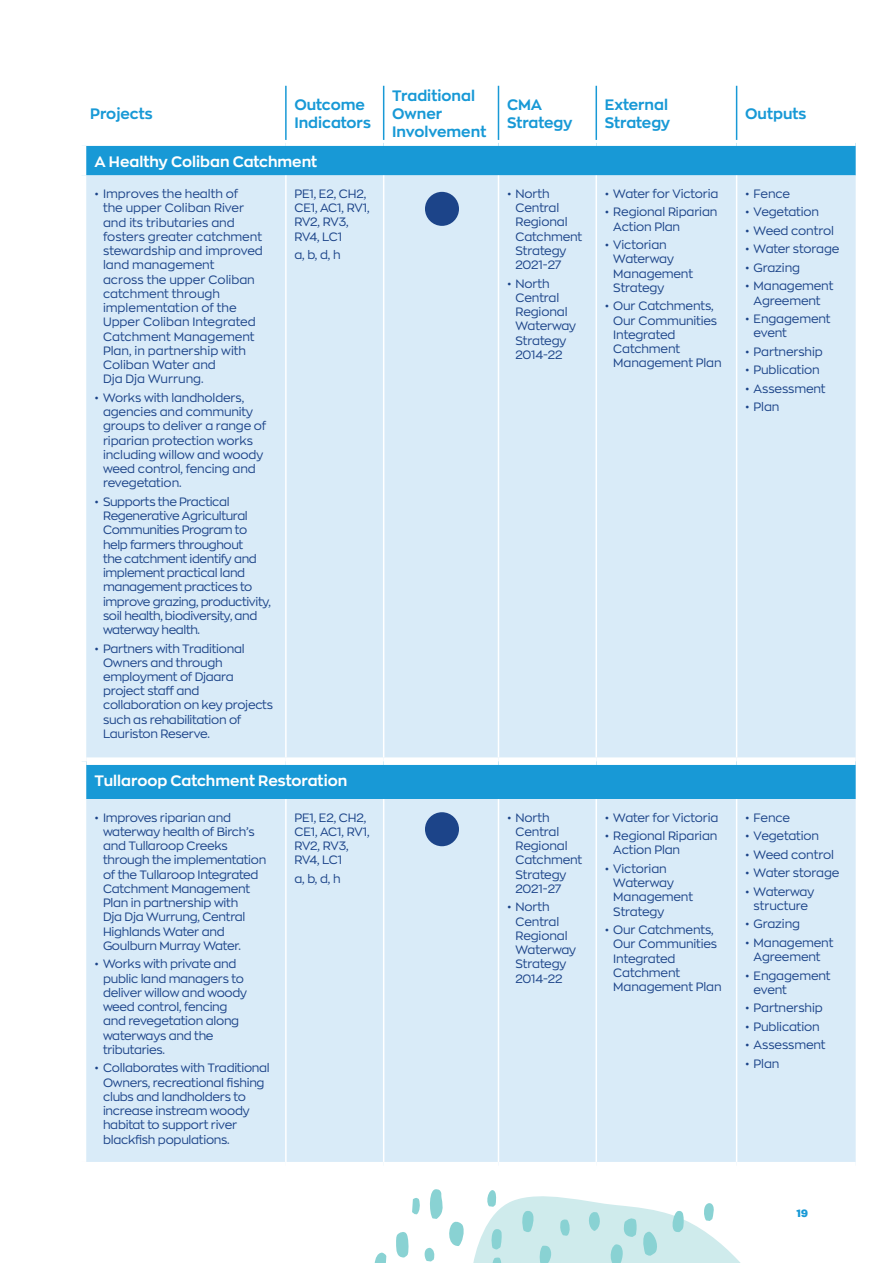
<style>
.page{position:relative;width:893px;height:1263px;background:#fff}
.page>*{position:absolute;margin:0;border:0;box-sizing:border-box;transform-origin:0 0}
.t1{font:700 15px/18px "Zona Pro";color:#1899d6}
.t2{font:700 15px "Zona Pro";color:#fff}
.t3{font:12px/14.2px "Zona Pro";letter-spacing:-.02em;color:#1c4489}
.t4{font:12px/14.2px "Zona Pro";color:#1c4489}
.t5{font:900 10.5px "Zona Pro";color:#1899d6}
</style>
<div class="page">
<div style="left:86px;top:146px;width:770px;height:29px;background:#1899d6"></div>
<div style="left:86px;top:175px;width:770px;height:987px;background:#d9ebf8"></div>
<div style="left:86px;top:757px;width:200px;height:8px;background:#fff"></div>
<div style="left:286px;top:757px;width:98px;height:8px;background:#fff"></div>
<div style="left:384px;top:757px;width:114px;height:8px;background:#fff"></div>
<div style="left:498px;top:757px;width:98px;height:8px;background:#fff"></div>
<div style="left:596px;top:757px;width:141px;height:8px;background:#fff"></div>
<div style="left:737px;top:757px;width:119px;height:8px;background:#fff"></div>
<hr style="left:285px;top:175px;width:2px;height:582px;background:#fff">
<hr style="left:383px;top:175px;width:1px;height:582px;background:#fff">
<hr style="left:498px;top:175px;width:1px;height:582px;background:#fff">
<hr style="left:595px;top:175px;width:2px;height:582px;background:#fff">
<hr style="left:736px;top:175px;width:1px;height:582px;background:#fff">
<hr style="left:285px;top:799px;width:2px;height:363px;background:#fff">
<hr style="left:383px;top:799px;width:1px;height:363px;background:#fff">
<hr style="left:498px;top:799px;width:1px;height:363px;background:#fff">
<hr style="left:595px;top:799px;width:2px;height:363px;background:#fff">
<hr style="left:736px;top:799px;width:1px;height:363px;background:#fff">
<hr style="left:285px;top:86px;width:2px;height:54px;background:#1899d6">
<hr style="left:383px;top:86px;width:1px;height:54px;background:#1899d6">
<hr style="left:498px;top:86px;width:1px;height:54px;background:#1899d6">
<hr style="left:595px;top:86px;width:2px;height:54px;background:#1899d6">
<hr style="left:736px;top:86px;width:1px;height:54px;background:#1899d6">
<div style="left:426px;top:193px;width:31px;height:31px;background:#1c4489;border-radius:50%"></div>
<div style="left:425px;top:192px;width:34px;height:34px;border:3px solid #1c4489;border-radius:50%"></div>
<div style="left:426px;top:814px;width:31px;height:31px;background:#1c4489;border-radius:50%"></div>
<div style="left:425px;top:812px;width:34px;height:34px;border:3px solid #1c4489;border-radius:50%"></div>
<svg style="left:374px;top:1252px;width:12px;height:11px"></svg>
<svg style="left:396px;top:1189px;width:345px;height:74px"></svg>
<p class="t1" style="left:90px;top:104px;width:64px">Projects</p>
<p class="t1" style="left:294px;top:95px;width:78px">Outcome<br>Indicators</p>
<p class="t1" style="left:392px;top:86px;width:96px">Traditional<br>Owner<br>Involvement</p>
<p class="t1" style="left:507px;top:95px;width:67px">CMA<br>Strategy</p>
<p class="t1" style="left:605px;top:95px;width:67px">External<br>Strategy</p>
<p class="t1" style="left:745px;top:104px;width:63px">Outputs</p>
<p class="t2" style="left:95px;top:152px;width:224px">A Healthy Coliban Catchment</p>
<p class="t4" style="left:103px;top:186px;width:161px;text-indent:-9px">• Improves the health of<br>the upper Coliban River and its tributaries and fosters greater catchment stewardship and improved land management<br>across the upper Coliban catchment through implementation of the<br>Upper Coliban Integrated<br>Catchment Management<br>Plan, in partnership with<br>Coliban Water and<br>Dja Dja Wurrung.</p>
<p class="t3" style="left:103px;top:390px;width:165px;text-indent:-9px">• Works with landholders, agencies and community groups to deliver a range of riparian protection works including willow and woody weed control, fencing and revegetation.</p>
<p class="t3" style="left:103px;top:494px;width:169px;text-indent:-9px">• Supports the Practical<br>Regenerative Agricultural<br>Communities Program to help farmers throughout<br>the catchment identify and implement practical land management practices to improve grazing, productivity, soil health, biodiversity, and waterway health.</p>
<p class="t3" style="left:103px;top:641px;width:172px;text-indent:-9px">• Partners with Traditional<br>Owners and through employment of Djaara project staff and collaboration on key projects such as rehabilitation of<br>Lauriston Reserve.</p>
<p class="t3" style="left:605px;top:186px;width:115px">• Water for Victoria</p>
<p class="t3" style="left:613px;top:205px;width:106px;text-indent:-9px">• Regional Riparian<br>Action Plan</p>
<p class="t3" style="left:613px;top:237px;width:81px;text-indent:-9px">• Victorian<br>Waterway<br>Management<br>Strategy</p>
<p class="t3" style="left:613px;top:299px;width:110px;text-indent:-9px">• Our Catchments,<br>Our Communities<br>Integrated<br>Catchment<br>Management Plan</p>
<p class="t3" style="left:515px;top:186px;width:68px;text-indent:-9px">• North<br>Central<br>Regional<br>Catchment<br>Strategy<br>2021-27</p>
<p class="t3" style="left:515px;top:276px;width:62px;text-indent:-9px">• North<br>Central<br>Regional<br>Waterway<br>Strategy<br>2014-22</p>
<p class="t3" style="left:294px;top:186px;width:77px">PE1, E2, CH2,<br>CE1, AC1, RV1,<br>RV2, RV3,<br>RV4, LC1</p>
<p class="t3" style="left:294px;top:247px;width:48px">a, b, d, h</p>
<p class="t3" style="left:745px;top:186px;width:47px">• Fence</p>
<p class="t3" style="left:745px;top:205px;width:75px">• Vegetation</p>
<p class="t3" style="left:745px;top:223px;width:90px">• Weed control</p>
<p class="t3" style="left:745px;top:242px;width:96px">• Water storage</p>
<p class="t3" style="left:745px;top:260px;width:56px">• Grazing</p>
<p class="t3" style="left:745px;top:279px;width:90px;text-align:center">• Management<br>Agreement</p>
<p class="t3" style="left:754px;top:311px;width:78px;text-indent:-9px">• Engagement event</p>
<p class="t3" style="left:745px;top:344px;width:79px">• Partnership</p>
<p class="t3" style="left:745px;top:363px;width:76px">• Publication</p>
<p class="t3" style="left:745px;top:381px;width:82px">• Assessment</p>
<p class="t3" style="left:745px;top:400px;width:36px">• Plan</p>
<p class="t2" style="left:95px;top:771px;width:254px">Tullaroop Catchment Restoration</p>
<p class="t3" style="left:103px;top:810px;width:165px;text-indent:-9px">• Improves riparian and waterway health of Birch’s and Tullaroop Creeks through the implementation of the Tullaroop Integrated<br>Catchment Management<br>Plan in partnership with<br>Dja Dja Wurrung, Central<br>Highlands Water and<br>Goulburn Murray Water.</p>
<p class="t3" style="left:103px;top:957px;width:146px;text-indent:-9px">• Works with private and public land managers to deliver willow and woody weed control, fencing and revegetation along waterways and the tributaries.</p>
<p class="t3" style="left:103px;top:1061px;width:168px;text-indent:-9px">• Collaborates with Traditional<br>Owners, recreational fishing clubs and landholders to increase instream woody habitat to support river blackfish populations.</p>
<p class="t3" style="left:294px;top:810px;width:77px">PE1, E2, CH2,<br>CE1, AC1, RV1,<br>RV2, RV3,<br>RV4, LC1</p>
<p class="t3" style="left:294px;top:871px;width:48px">a, b, d, h</p>
<p class="t3" style="left:515px;top:810px;width:68px;text-indent:-9px">• North<br>Central<br>Regional<br>Catchment<br>Strategy<br>2021-27</p>
<p class="t3" style="left:515px;top:900px;width:62px;text-indent:-9px">• North<br>Central<br>Regional<br>Waterway<br>Strategy<br>2014-22</p>
<p class="t3" style="left:605px;top:810px;width:115px">• Water for Victoria</p>
<p class="t3" style="left:613px;top:828px;width:106px;text-indent:-9px">• Regional Riparian<br>Action Plan</p>
<p class="t3" style="left:613px;top:861px;width:81px;text-indent:-9px">• Victorian<br>Waterway<br>Management<br>Strategy</p>
<p class="t3" style="left:613px;top:922px;width:110px;text-indent:-9px">• Our Catchments,<br>Our Communities<br>Integrated<br>Catchment<br>Management Plan</p>
<p class="t3" style="left:745px;top:810px;width:47px">• Fence</p>
<p class="t3" style="left:745px;top:828px;width:75px">• Vegetation</p>
<p class="t3" style="left:745px;top:847px;width:90px">• Weed control</p>
<p class="t3" style="left:745px;top:865px;width:96px">• Water storage</p>
<p class="t3" style="left:745px;top:884px;width:71px;text-align:center">• Waterway structure</p>
<p class="t3" style="left:745px;top:916px;width:56px">• Grazing</p>
<p class="t3" style="left:745px;top:935px;width:90px;text-align:center">• Management<br>Agreement</p>
<p class="t3" style="left:754px;top:968px;width:78px;text-indent:-9px">• Engagement event</p>
<p class="t3" style="left:745px;top:1000px;width:79px">• Partnership</p>
<p class="t3" style="left:745px;top:1019px;width:76px">• Publication</p>
<p class="t3" style="left:745px;top:1037px;width:82px">• Assessment</p>
<p class="t3" style="left:745px;top:1056px;width:36px">• Plan</p>
<p class="t5" style="left:797px;top:1207px;width:13px">19</p>
</div>
